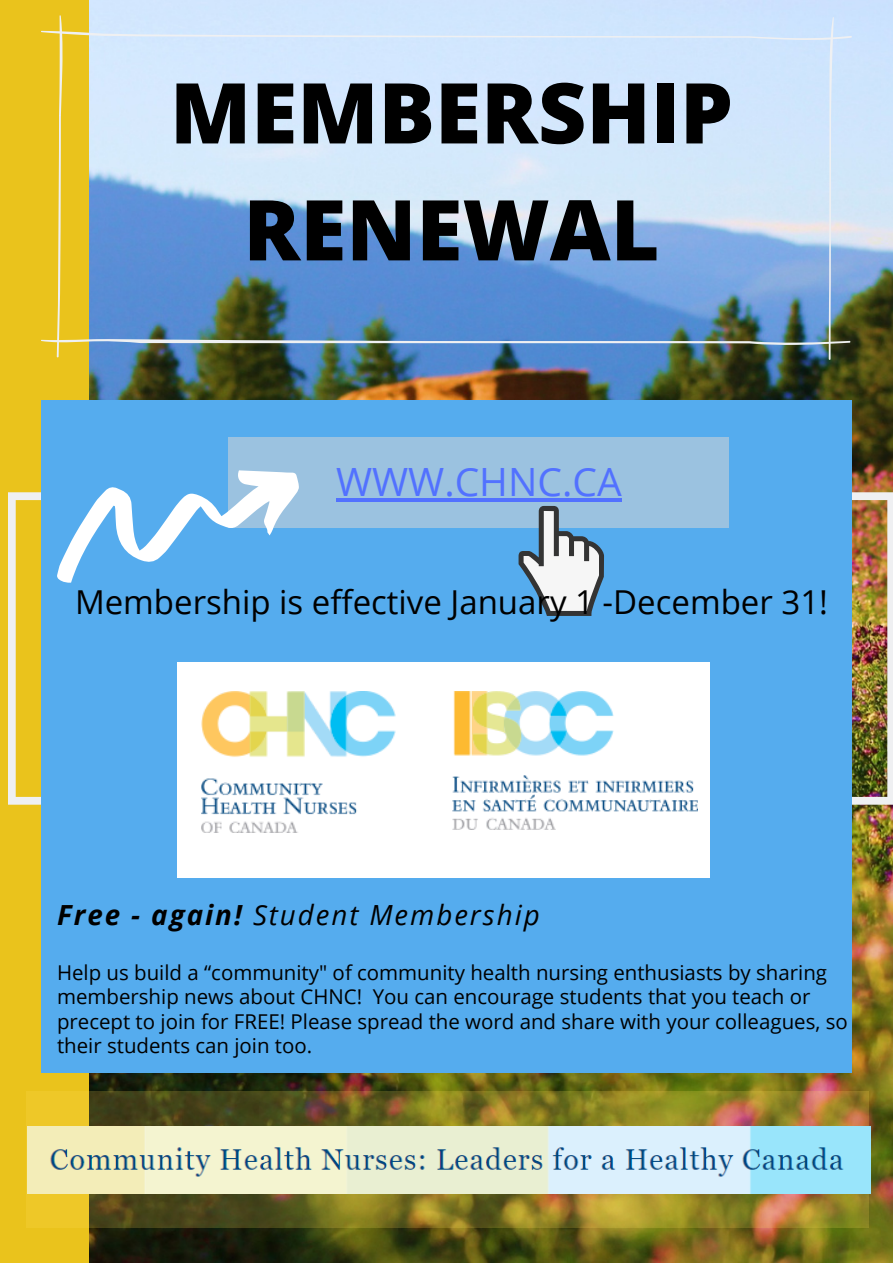
<style>
.page{position:relative;width:893px;height:1264px;background:#fff}
.page>*{position:absolute;margin:0;border:0;box-sizing:border-box;transform-origin:0 0}
.t1{font:800 83.85px/116.9px "Open Sans";color:#000;text-align:center}
.t2{font:39px "Open Sans";color:#5271ff}
.t3{font:33px "Open Sans";color:#000}
.t4{font:italic 27.75px "Open Sans";letter-spacing:.07em;color:#000}
.t5{font:20.4px/24.2px "Open Sans";color:#000}
.s1{font-weight:700}
</style>
<div class="page">
<div style="left:0;top:0;width:892px;height:1262px;background:#eac31c"></div>
<img style="left:89px;top:0;width:803px;height:1262px">
<img style="left:8px;top:492px;width:884px;height:312px">
<div style="left:41px;top:400px;width:810px;height:672px;background:#55acee"></div>
<svg style="left:41px;top:15px;width:810px;height:345px;background:#a8c3d9"></svg>
<img style="left:26px;top:1091px;width:842px;height:136px">
<img style="left:28px;top:1126px;width:842px;height:67px">
<div style="left:178px;top:663px;width:531px;height:214px;background:#fff"></div>
<img style="left:201px;top:691px;width:195px;height:141px">
<img style="left:452px;top:691px;width:245px;height:138px">
<div style="left:229px;top:437px;width:500px;height:91px;background:#9bc2e0"></div>
<svg style="left:518px;top:506px;width:86px;height:110px"></svg>
<svg style="left:57px;top:470px;width:242px;height:112px"></svg>
<hr style="left:336px;top:498px;width:285px;height:4px;background:#5271ff">
<p class="t1" style="left:170px;top:52px;width:564px">MEMBERSHIP<br>RENEWAL</p>
<p class="t2" style="left:336px;top:454px;width:287px">WWW.CHNC.CA</p>
<p class="t3" style="left:75px;top:579px;width:754px">Membership is effective January 1 -December 31!</p>
<p class="t4" style="left:57px;top:895px;width:484px"><span class="s1">Free - again!</span> Student Membership</p>
<p class="t5" style="left:57px;top:960px;width:792px">Help us build a “community" of community health nursing enthusiasts by sharing membership news about CHNC! You can encourage students that you teach or precept to join for FREE! Please spread the word and share with your colleagues, so their students can join too.</p>
</div>
